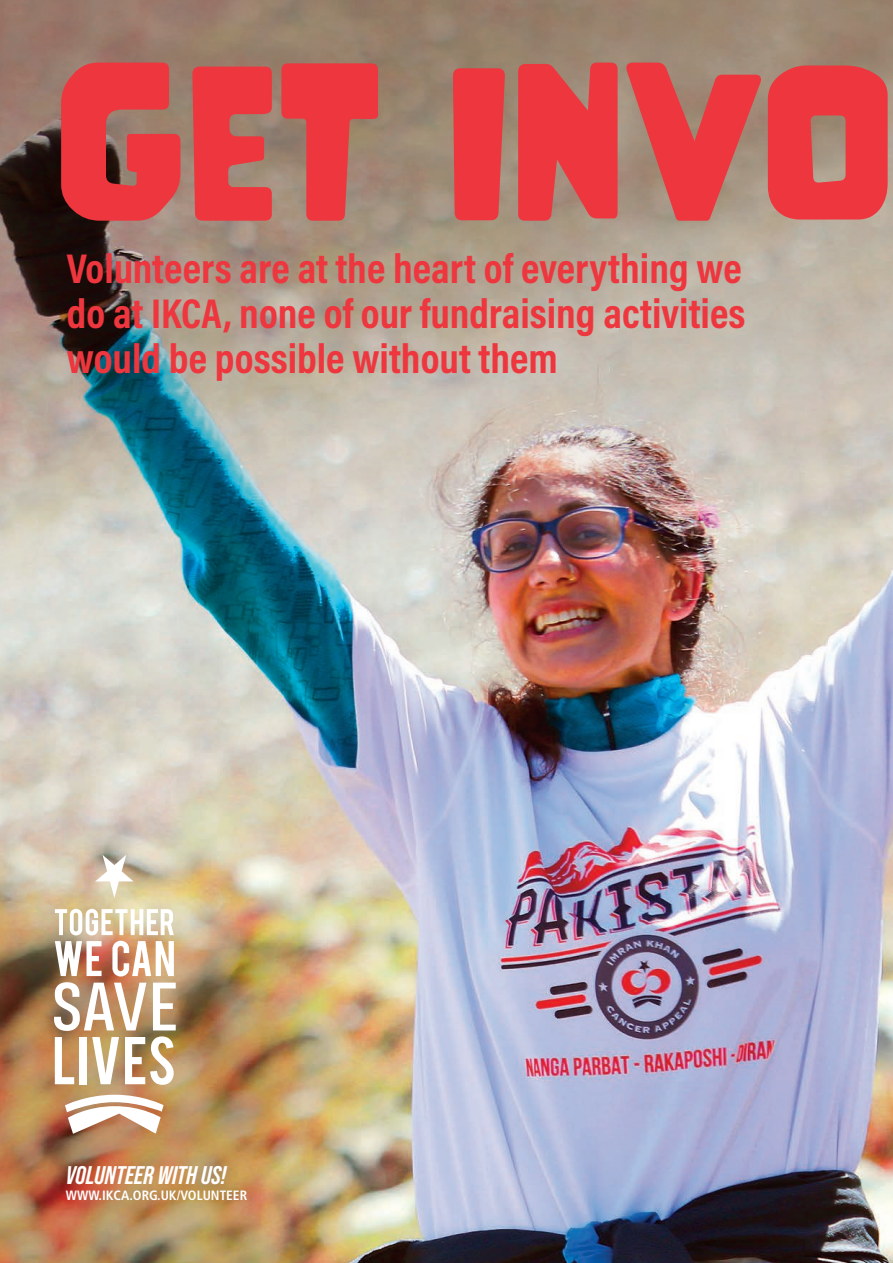
<style>
.page{position:relative;width:893px;height:1263px;background:#fff}
.page>*{position:absolute;margin:0;border:0;box-sizing:border-box;transform-origin:0 0}
.t1{font:197.7px "Nove";color:#ee363e}
.t2{font:700 42px/45px "Acumin Pro Cond";color:#ee363e;text-align:justify}
.t3{font:italic 700 25.5px "Bebas Neue Pro";color:#fff}
.t4{font:700 condensed 13.5px "Frutiger LT Pro";color:#fff}
</style>
<div class="page">
<img style="left:0;top:714px;width:893px;height:549px">
<img style="left:0;top:0;width:893px;height:714px">
<svg style="left:55px;top:909px;width:119px;height:26px"></svg>
<svg style="left:55px;top:941px;width:47px;height:35px"></svg>
<svg style="left:112px;top:941px;width:62px;height:35px"></svg>
<svg style="left:95px;top:855px;width:39px;height:43px"></svg>
<svg style="left:65px;top:1095px;width:99px;height:39px"></svg>
<svg style="left:54px;top:982px;width:122px;height:103px"></svg>
<h1 class="t1" style="left:54px;top:27px;width:842px">GET INVO</h1>
<p class="t2" style="left:67px;top:245px;width:680px">Volunteers are at the heart of everything we do at IKCA, none of our fundraising activities would be possible without them</p>
<p class="t3" style="left:66px;top:1160px;width:162px">VOLUNTEER WITH US!</p>
<p class="t4" style="left:66px;top:1187px;width:183px">WWW.IKCA.ORG.UK/VOLUNTEER</p>
</div>
